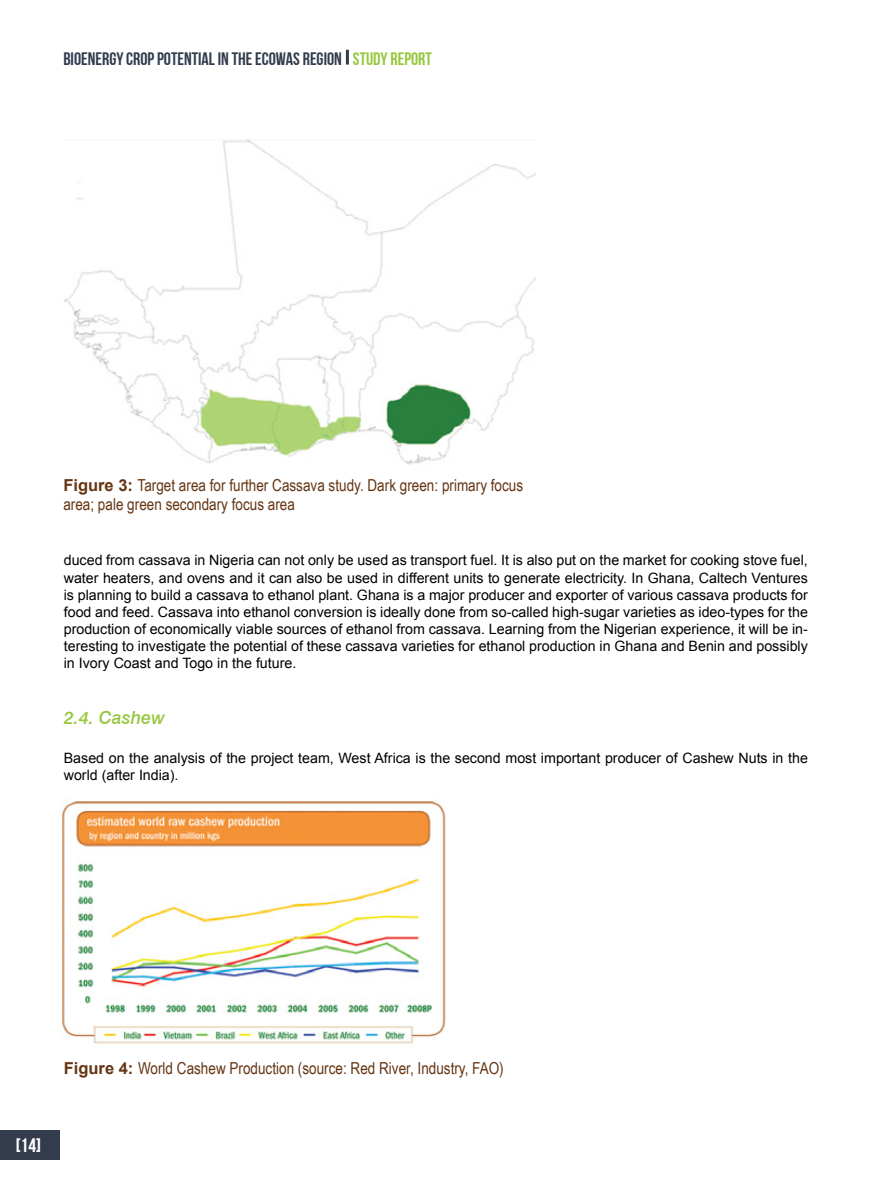
<style>
.page{position:relative;width:893px;height:1191px;background:#fff}
.page>*{position:absolute;margin:0;border:0;box-sizing:border-box;transform-origin:0 0}
.t1{font:19.5px "Bebas Neue";color:#fff}
.t2{font:18px "Bebas Neue";color:#323c4d}
.t3{font:italic 500 18px "Swiss 721 BT";color:#97c73f}
.t4{font:16.5px/19.8px "Arial Narrow";color:#653513}
.t5{font:14.25px/17.1px "Arial";color:#000;text-align:justify}
.s1{color:#97c73f}
.s2{font-family:"Arial";font-weight:700}
</style>
<div class="page">
<div style="left:0;top:1130px;width:60px;height:29px;background:#323c4d"></div>
<hr style="left:346px;top:50px;width:3px;height:15px;background:#323c4d">
<img style="left:64px;top:139px;width:472px;height:326px">
<img style="left:61px;top:801px;width:385px;height:243px">
<p class="t2" style="left:63px;top:48px;width:370px">BIOENERGY CROP POTENTIAL IN THE ECOWAS REGION <span class="s1">STUDY REPORT</span></p>
<p class="t4" style="left:63px;top:474px;width:461px"><span class="s2">Figure 3:</span> Target area for further Cassava study. Dark green: primary focus area; pale green secondary focus area</p>
<p class="t5" style="left:64px;top:552px;width:746px">duced from cassava in Nigeria can not only be used as transport fuel. It is also put on the market for cooking stove fuel, water heaters, and ovens and it can also be used in different units to generate electricity. In Ghana, Caltech Ventures is planning to build a cassava to ethanol plant. Ghana is a major producer and exporter of various cassava products for food and feed. Cassava into ethanol conversion is ideally done from so-called high-sugar varieties as ideo-types for the production of economically viable sources of ethanol from cassava. Learning from the Nigerian experience, it will be in&shy;teresting to investigate the potential of these cassava varieties for ethanol production in Ghana and Benin and possibly in Ivory Coast and Togo in the future.</p>
<p class="t3" style="left:64px;top:706px;width:103px">2.4. Cashew</p>
<p class="t5" style="left:64px;top:749px;width:746px">Based on the analysis of the project team, West Africa is the second most important producer of Cashew Nuts in the world (after India).</p>
<h1 class="t1" style="left:16px;top:1134px;width:27px">[14]</h1>
<p class="t4" style="left:64px;top:1057px;width:442px"><span class="s2">Figure 4:</span> World Cashew Production (source: Red River, Industry, FAO)</p>
</div>
